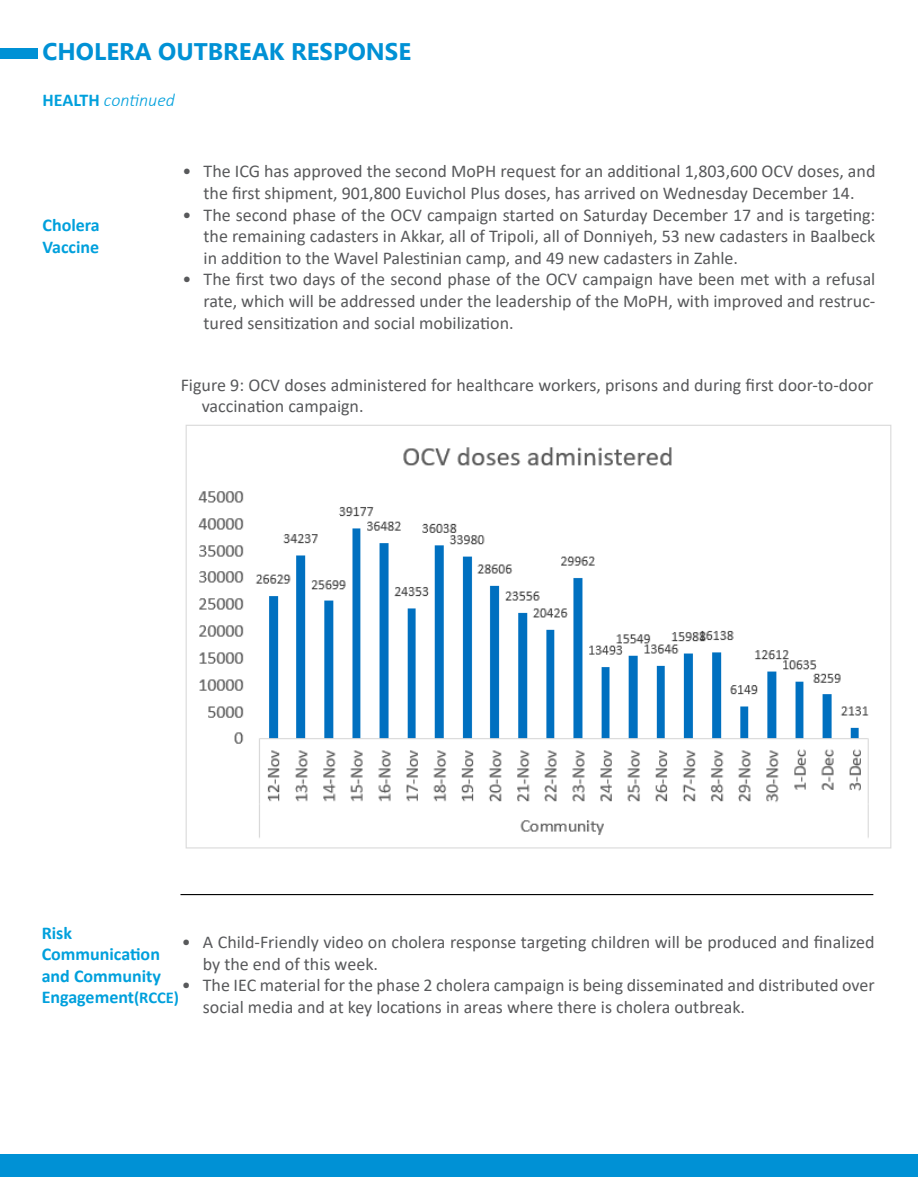
<style>
.page{position:relative;width:918px;height:1188px;background:#fff}
.page>*{position:absolute;margin:0;border:0;box-sizing:border-box;transform-origin:0 0}
.t1{font:700 24px "Segoe UI";color:#0091d5}
.t2{font:18px/21.6px "Calibri";color:#58595b}
.t3{font:700 18px/21.6px "Calibri";color:#00a0dc}
.t4{font:italic 300 18px "Calibri";color:#00a0dc}
.s1{font-weight:700;font-style:normal}
.s2{font-size:16.5px}
</style>
<div class="page">
<div style="left:0;top:48px;width:37px;height:11px;background:#0091d5"></div>
<hr style="left:180px;top:894px;width:693px;height:1px;background:#000">
<div style="left:0;top:1154px;width:918px;height:23px;background:#0091d5"></div>
<img style="left:185px;top:424px;width:707px;height:425px">
<h1 class="t1" style="left:43px;top:29px;width:370px">CHOLERA OUTBREAK RESPONSE</h1>
<p class="t4" style="left:43px;top:89px;width:134px"><span class="s1">HEALTH</span> continued</p>
<p class="t3" style="left:43px;top:214px;width:59px">Cholera<br>Vaccine</p>
<p class="t2" style="left:183px;top:160px;width:694px;text-align:center">• The ICG has approved the second MoPH request for an additional 1,803,600 OCV doses, and the first shipment, 901,800 Euvichol Plus doses, has arrived on Wednesday December 14.</p>
<p class="t2" style="left:204px;top:203px;width:673px;text-align:justify;text-indent:-21px">• The second phase of the OCV campaign started on Saturday December 17 and is targeting: the remaining cadasters in Akkar, all of Tripoli, all of Donniyeh, 53 new cadasters in Baalbeck in addition to the Wavel Palestinian camp, and 49 new cadasters in Zahle.</p>
<p class="t2" style="left:204px;top:268px;width:673px;text-align:justify;text-indent:-21px">• The first two days of the second phase of the OCV campaign have been met with a refusal rate, which will be addressed under the leadership of the MoPH, with improved and restruc&shy;tured sensitization and social mobilization.</p>
<p class="t2" style="left:202px;top:373px;width:673px;text-indent:-21px">Figure 9: OCV doses administered for healthcare workers, prisons and during first door-to-door vaccination campaign.</p>
<p class="t3" style="left:42px;top:922px;width:139px">Risk<br>Communication and Community<br>Engagement<span class="s2">(RCCE)</span></p>
<p class="t2" style="left:203px;top:931px;width:673px;text-indent:-21px">• A Child-Friendly video on cholera response targeting children will be produced and finalized by the end of this week.</p>
<p class="t2" style="left:203px;top:974px;width:673px;text-indent:-21px">• The IEC material for the phase 2 cholera campaign is being disseminated and distributed over social media and at key locations in areas where there is cholera outbreak.</p>
</div>
